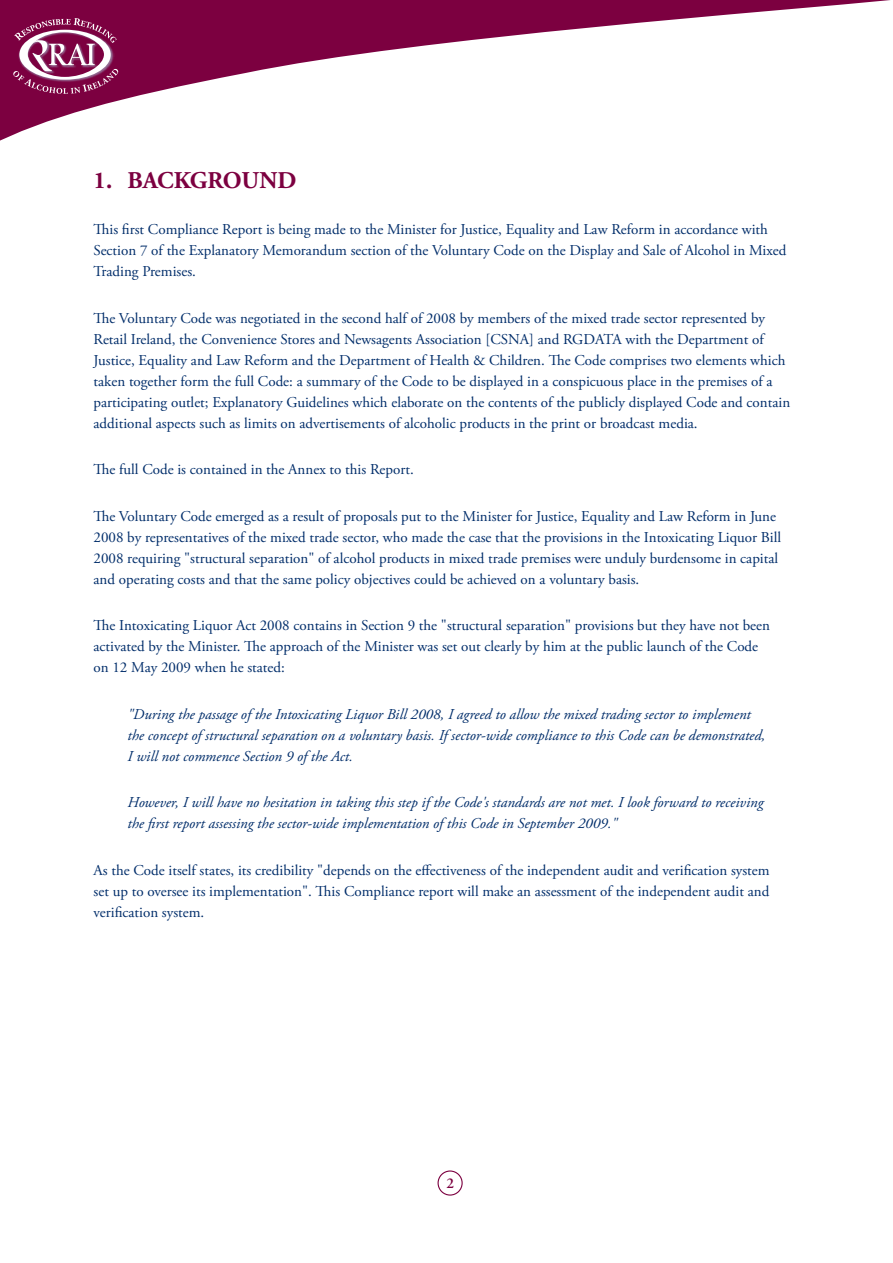
<style>
.page{position:relative;width:893px;height:1263px;background:#fff}
.page>*{position:absolute;margin:0;border:0;box-sizing:border-box;transform-origin:0 0}
.t1{font:700 24px "Adobe Garamond Pro";color:#7c0040}
.t2{font:15px/21px "Adobe Garamond Pro";color:#002d6a}
.t3{font:italic 15px/21px "Adobe Garamond Pro";color:#002d6a}
</style>
<div class="page">
<svg style="left:0;top:0;width:890px;height:141px"></svg>
<div style="left:438px;top:1170px;width:25px;height:25px;border:1px solid #7c0040;border-radius:50%"></div>
<svg style="left:13px;top:18px;width:105px;height:76px"></svg>
<h1 class="t1" style="left:94px;top:166px;width:133px">1. BACKGROUN</h1>
<h1 class="t1" style="left:277px;top:166px;width:21px">D</h1>
<p class="t2" style="left:94px;top:219px;width:694px">This first Compliance Report is being made to the Minister for Justice, Equality and Law Reform in accordance with<br>Section 7 of the Explanatory Memorandum section of the Voluntary Code on the Display and Sale of Alcohol in Mixed<br>Trading Premises.</p>
<p class="t2" style="left:94px;top:308px;width:698px">The Voluntary Code was negotiated in the second half of 2008 by members of the mixed trade sector represented by Retail Ireland, the Convenience Stores and Newsagents Association [CSNA] and RGDATA with the Department of Justice, Equality and Law Reform and the Department of Health &amp; Children. The Code comprises two elements which taken together form the full Code: a summary of the Code to be displayed in a conspicuous place in the premises of a participating outlet; Explanatory Guidelines which elaborate on the contents of the publicly displayed Code and contain additional aspects such as limits on advertisements of alcoholic products in the print or broadcast media.</p>
<p class="t2" style="left:94px;top:459px;width:322px">The full Code is contained in the Annex to this Report.</p>
<p class="t2" style="left:94px;top:506px;width:689px">The Voluntary Code emerged as a result of proposals put to the Minister for Justice, Equality and Law Reform in June 2008 by representatives of the mixed trade sector, who made the case that the provisions in the Intoxicating Liquor Bill 2008 requiring "structural separation" of alcohol products in mixed trade premises were unduly burdensome in capital and operating costs and that the same policy objectives could be achieved on a voluntary basis.</p>
<p class="t2" style="left:94px;top:615px;width:678px">The Intoxicating Liquor Act 2008 contains in Section 9 the "structural separation" provisions but they have not been activated by the Minister. The approach of the Minister was set out clearly by him at the public launch of the Code on 12 May 2009 when he stated:</p>
<p class="t3" style="left:128px;top:704px;width:639px">"During the passage of the Intoxicating Liquor Bill 2008, I agreed to allow the mixed trading sector to implement the concept of structural separation on a voluntary basis. If sector-wide compliance to this Code can be demonstrated,<br>I will not commence Section 9 of the Act.</p>
<p class="t3" style="left:128px;top:792px;width:637px">However, I will have no hesitation in taking this step if the Code's standards are not met. I look forward to receiving the first report assessing the sector-wide implementation of this Code in September 2009."</p>
<p class="t2" style="left:94px;top:860px;width:678px;text-align:justify">As the Code itself states, its credibility "depends on the effectiveness of the independent audit and verification system set up to oversee its implementation". This Compliance report will make an assessment of the independent audit and verification system.</p>
</div>
